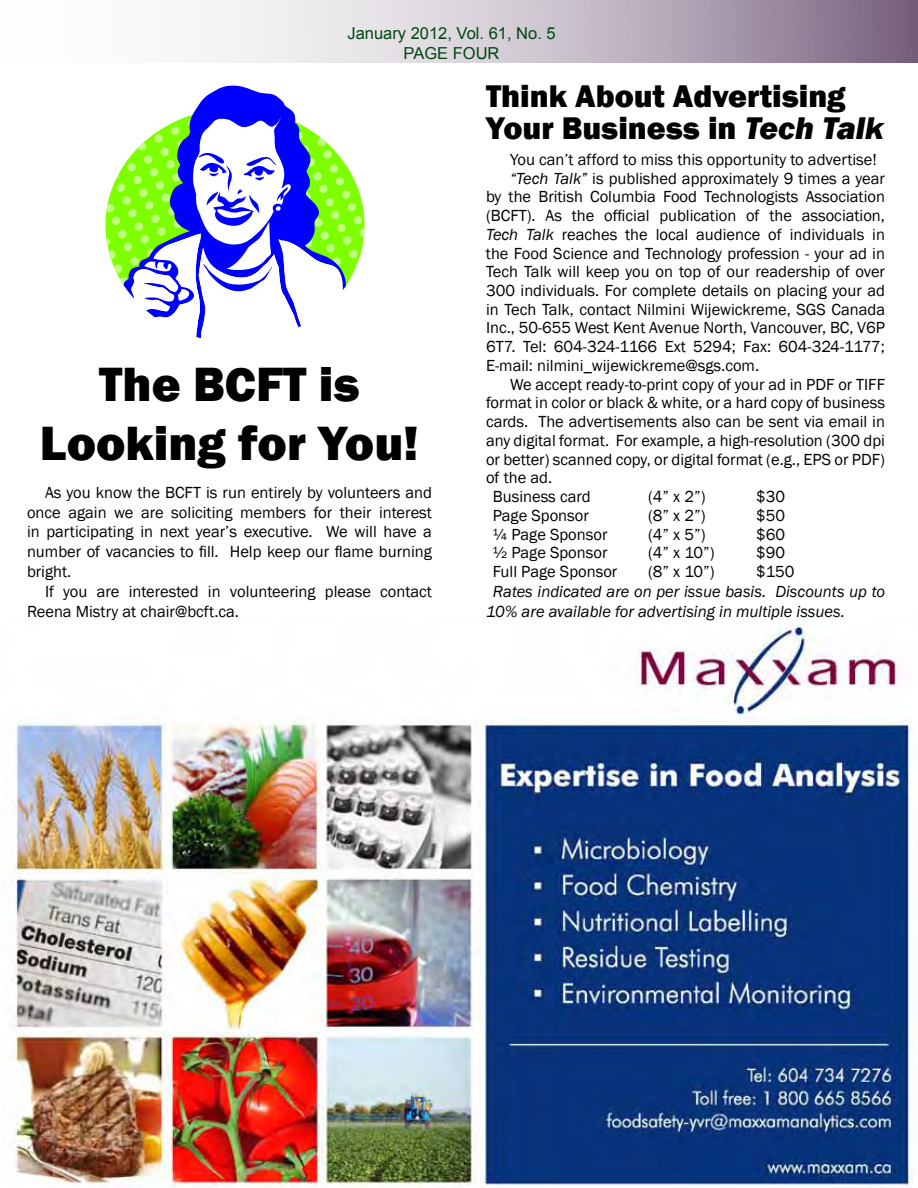
<style>
.page{position:relative;width:918px;height:1188px;background:#fff}
.page>*{position:absolute;margin:0;border:0;box-sizing:border-box;transform-origin:0 0}
.t1{font:800 49.5px/59.4px "Franklin Gothic";color:#000;text-align:center}
.t2{font:800 32.25px/32.2px "Franklin Gothic";color:#000}
.t3{font:16.5px/19.8px "Franklin Gothic";color:#000;text-align:justify}
.t4{font:italic 16.5px/19.8px "Franklin Gothic";color:#000}
.t5{font:16.5px/19.8px "Arial";color:#004712;text-align:center}
.s1{font-style:italic}
</style>
<div class="page">
<svg style="left:202px;top:0;width:716px;height:63px;background:#c3b9c5"></svg>
<img style="left:5px;top:615px;width:907px;height:573px">
<svg style="left:189px;top:86px;width:106px;height:30px;fill:#00f"></svg>
<svg style="left:106px;top:116px;width:258px;height:223px"></svg>
<p class="t5" style="left:347px;top:23px;width:210px">January 2012, Vol. 61, No. 5<br>PAGE FOUR</p>
<h2 class="t2" style="left:486px;top:80px;width:400px">Think About Advertising<br>Your Business in <span class="s1">Tech Talk</span></h2>
<p class="t3" style="left:510px;top:150px;width:368px">You can’t afford to miss this opportunity to advertise!</p>
<p class="t3" style="left:510px;top:168px;width:377px"><span class="s1">“Tech Talk”</span> is published approximately 9 times a year</p>
<p class="t3" style="left:486px;top:187px;width:401px">by the British Columbia Food Technologists Association</p>
<p class="t3" style="left:486px;top:206px;width:401px">(BCFT). As the official publication of the association,</p>
<p class="t3" style="left:486px;top:225px;width:400px"><span class="s1">Tech Talk</span> reaches the local audience of individuals in</p>
<p class="t3" style="left:486px;top:243px;width:401px">the Food Science and Technology profession - your ad in</p>
<p class="t3" style="left:486px;top:262px;width:401px">Tech Talk will keep you on top of our readership of over</p>
<p class="t3" style="left:486px;top:281px;width:401px">300 individuals. For complete details on placing your ad</p>
<p class="t3" style="left:486px;top:300px;width:401px">in Tech Talk, contact Nilmini Wijewickreme, SGS Canada</p>
<p class="t3" style="left:486px;top:318px;width:401px">Inc., 50-655 West Kent Avenue North, Vancouver, BC, V6P</p>
<p class="t3" style="left:486px;top:337px;width:400px">6T7. Tel: 604-324-1166 Ext 5294; Fax: 604-324-1177;</p>
<p class="t3" style="left:486px;top:356px;width:275px">E-mail: nilmini_wijewickreme@sgs.com.</p>
<p class="t3" style="left:510px;top:375px;width:377px">We accept ready-to-print copy of your ad in PDF or TIFF</p>
<p class="t3" style="left:486px;top:393px;width:401px">format in color or black &amp; white, or a hard copy of business</p>
<p class="t3" style="left:486px;top:412px;width:400px">cards. The advertisements also can be sent via email in</p>
<p class="t3" style="left:486px;top:431px;width:401px">any digital format. For example, a high-resolution (300 dpi</p>
<p class="t3" style="left:486px;top:450px;width:400px">or better) scanned copy, or digital format (e.g., EPS or PDF)</p>
<p class="t3" style="left:486px;top:468px;width:68px">of the ad.</p>
<p class="t3" style="left:493px;top:487px;width:99px">Business card</p>
<p class="t3" style="left:648px;top:487px;width:59px">(4” x 2”)</p>
<p class="t3" style="left:756px;top:487px;width:31px">$30</p>
<p class="t3" style="left:493px;top:506px;width:98px">Page Sponsor</p>
<p class="t3" style="left:648px;top:506px;width:59px">(8” x 2”)</p>
<p class="t3" style="left:756px;top:506px;width:31px">$50</p>
<p class="t3" style="left:493px;top:525px;width:116px">¼ Page Sponsor</p>
<p class="t3" style="left:648px;top:525px;width:59px">(4” x 5”)</p>
<p class="t3" style="left:756px;top:525px;width:31px">$60</p>
<p class="t3" style="left:493px;top:543px;width:116px">½ Page Sponsor</p>
<p class="t3" style="left:648px;top:543px;width:68px">(4” x 10”)</p>
<p class="t3" style="left:756px;top:543px;width:31px">$90</p>
<p class="t3" style="left:493px;top:562px;width:126px">Full Page Sponsor</p>
<p class="t3" style="left:648px;top:562px;width:68px">(8” x 10”)</p>
<p class="t3" style="left:756px;top:562px;width:40px">$150</p>
<p class="t4" style="left:486px;top:582px;width:400px;text-indent:7px">Rates indicated are on per issue basis. Discounts up to<br>10% are available for advertising in multiple issues.</p>
<h1 class="t1" style="left:40px;top:354px;width:380px">The BCFT is<br>Looking for You!</h1>
<p class="t3" style="left:27px;top:483px;width:407px;text-indent:18px">As you know the BCFT is run entirely by volunteers and once again we are soliciting members for their interest in participating in next year’s executive. We will have a number of vacancies to fill. Help keep our flame burning bright.</p>
<p class="t3" style="left:27px;top:582px;width:407px;text-indent:18px">If you are interested in volunteering please contact<br>Reena Mistry at chair@bcft.ca.</p>
</div>
